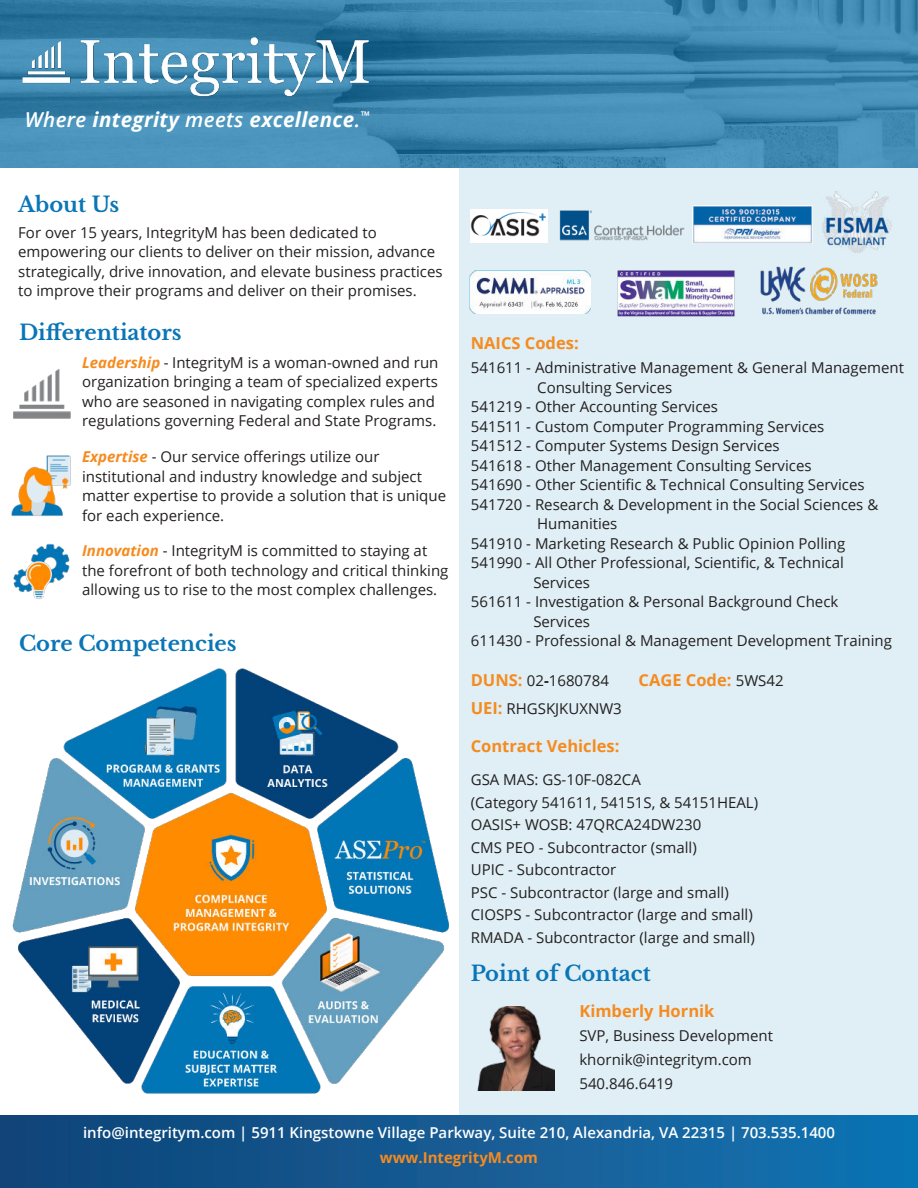
<style>
.page{position:relative;width:918px;height:1188px;background:#fff}
.page>*{position:absolute;margin:0;border:0;box-sizing:border-box;transform-origin:0 0}
.t1{font:700 21px "Libre Baskerville";color:#0a75b7}
.t2{font:italic 700 20.55px "Open Sans";letter-spacing:.02em;color:#fff}
.t3{font:700 16.5px "Open Sans";color:#f68b1f}
.t4{font:15px/19.5px "Open Sans";color:#231f20}
.t5{font:600 15px "Open Sans";color:#fff}
.t6{font:700 15px "Open Sans";color:#f68b1f}
.s1{font-weight:600}
.s2{font-weight:700;font-style:italic;color:#f68b1f}
.s3{font-weight:700;font-size:16.5px;color:#f68b1f}
.s4{font-weight:700}
.s5{font-weight:400;font-size:15px;color:#231f20}
</style>
<div class="page">
<div style="left:459px;top:0;width:459px;height:1188px;background:#dfeff5"></div>
<img style="left:0;top:0;width:918px;height:168px">
<div style="left:0;top:1116px;width:918px;height:72px;background:linear-gradient(to right,#124376,#1374b3)"></div>
<img style="left:477px;top:1007px;width:77px;height:83px">
<img style="left:16px;top:23px;width:359px;height:83px">
<img style="left:12px;top:668px;width:437px;height:426px">
<img style="left:13px;top:369px;width:58px;height:50px">
<img style="left:13px;top:544px;width:57px;height:55px">
<img style="left:12px;top:456px;width:59px;height:60px">
<img style="left:559px;top:210px;width:126px;height:31px">
<img style="left:470px;top:270px;width:121px;height:44px">
<img style="left:693px;top:205px;width:120px;height:39px">
<img style="left:617px;top:270px;width:118px;height:47px">
<img style="left:760px;top:266px;width:118px;height:49px">
<img style="left:823px;top:191px;width:69px;height:61px">
<img style="left:471px;top:210px;width:77px;height:32px">
<h2 class="t2" style="left:25px;top:112px;width:346px"><span class="s1">Where</span> integrity <span class="s1">meets</span> excellence<span class="s1">.</span><sup>™</sup></h2>
<h1 class="t1" style="left:18px;top:191px;width:103px">About Us</h1>
<p class="t4" style="left:18px;top:224px;width:426px">For over 15 years, IntegrityM has been dedicated to empowering our clients to deliver on their mission, advance strategically, drive innovation, and elevate business practices to improve their programs and deliver on their promises.</p>
<h1 class="t1" style="left:19px;top:320px;width:164px">Differentiators</h1>
<p class="t4" style="left:82px;top:354px;width:358px"><span class="s2">Leadership</span> - IntegrityM is a woman-owned and run organization bringing a team of specialized experts who are seasoned in navigating complex rules and regulations governing Federal and State Programs.</p>
<p class="t4" style="left:82px;top:448px;width:365px"><span class="s2">Expertise</span> - Our service offerings utilize our institutional and industry knowledge and subject matter expertise to provide a solution that is unique for each experience.</p>
<p class="t4" style="left:82px;top:543px;width:368px"><span class="s2">Innovation</span> - IntegrityM is committed to staying at the forefront of both technology and critical thinking allowing us to rise to the most complex challenges.</p>
<h1 class="t1" style="left:19px;top:630px;width:219px">Core Competencies</h1>
<p class="t3" style="left:471px;top:336px;width:109px">NAICS Codes:</p>
<p class="t4" style="left:471px;top:360px;width:435px">541611 - Administrative Management &amp; General Management</p>
<p class="t4" style="left:537px;top:379px;width:137px">Consulting Services</p>
<p class="t4" style="left:471px;top:399px;width:249px">541219 - Other Accounting Services</p>
<p class="t4" style="left:471px;top:418px;width:355px">541511 - Custom Computer Programming Services</p>
<p class="t4" style="left:471px;top:438px;width:310px">541512 - Computer Systems Design Services</p>
<p class="t4" style="left:471px;top:457px;width:342px">541618 - Other Management Consulting Services</p>
<p class="t4" style="left:471px;top:475px;width:395px">541690 - Other Scientific &amp; Technical Consulting Services</p>
<p class="t4" style="left:471px;top:496px;width:409px">541720 - Research &amp; Development in the Social Sciences &amp;</p>
<p class="t4" style="left:537px;top:516px;width:82px">Humanities</p>
<p class="t4" style="left:471px;top:535px;width:376px">541910 - Marketing Research &amp; Public Opinion Polling</p>
<p class="t4" style="left:471px;top:553px;width:375px">541990 - All Other Professional, Scientific, &amp; Technical</p>
<p class="t4" style="left:533px;top:574px;width:58px">Services</p>
<p class="t4" style="left:471px;top:594px;width:369px">561611 - Investigation &amp; Personal Background Check</p>
<p class="t4" style="left:533px;top:613px;width:58px">Services</p>
<p class="t4" style="left:471px;top:631px;width:423px">611430 - Professional &amp; Management Development Training</p>
<p class="t4" style="left:471px;top:672px;width:140px"><span class="s3">DUNS:</span> 02<span class="s4">-</span>1680784</p>
<p class="t3" style="left:639px;top:673px;width:147px">CAGE Code: <span class="s5">5WS42</span></p>
<p class="t4" style="left:471px;top:700px;width:153px"><span class="s3">UEI:</span> RHGSKJKUXNW3</p>
<p class="t3" style="left:471px;top:740px;width:150px">Contract Vehicles:</p>
<p class="t4" style="left:471px;top:770px;width:289px;line-height:22.5px">GSA MAS: GS-10F-082CA<br>(Category 541611, 54151S, &amp; 54151HEAL)<br>OASIS+ WOSB: 47QRCA24DW230<br>CMS PEO - Subcontractor (small)<br>UPIC - Subcontractor<br>PSC - Subcontractor (large and small)<br>CIOSPS - Subcontractor (large and small)<br>RMADA - Subcontractor (large and small)</p>
<h1 class="t1" style="left:471px;top:961px;width:181px">Point of Contact</h1>
<p class="t3" style="left:579px;top:1004px;width:137px">Kimberly Hornik</p>
<p class="t4" style="left:579px;top:1025px;width:195px;line-height:24px">SVP, Business Development khornik@integritym.com<br>540.846.6419</p>
<p class="t5" style="left:83px;top:1127px;width:753px">info@integritym.com | 5911 Kingstowne Village Parkway, Suite 210, Alexandria, VA 22315 | 703.535.1400</p>
<p class="t6" style="left:380px;top:1152px;width:160px">www.IntegrityM.com</p>
</div>
